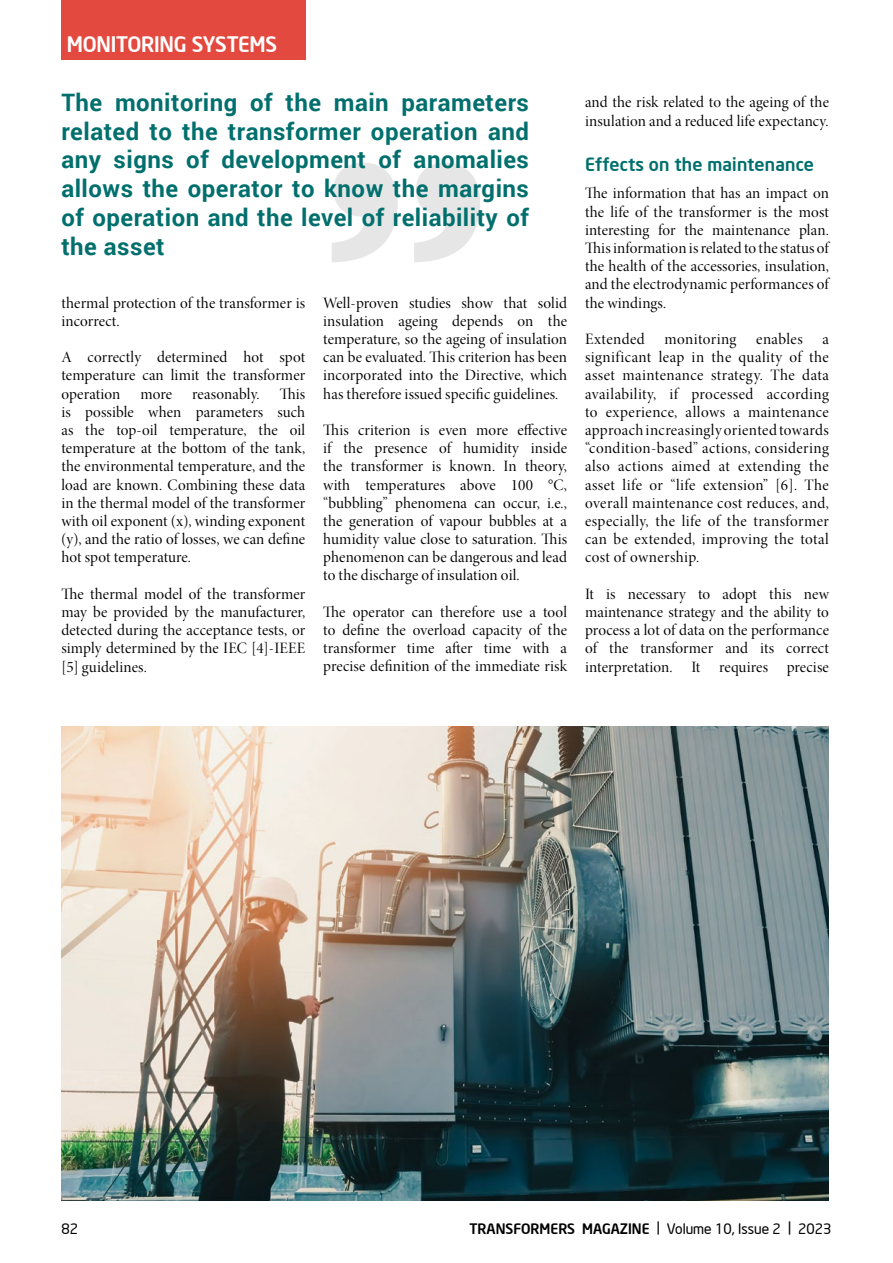
<style>
.page{position:relative;width:893px;height:1263px;background:#fff}
.page>*{position:absolute;margin:0;border:0;box-sizing:border-box;transform-origin:0 0}
.t1{font:700 24px/28.8px "Roboto";letter-spacing:.02em;color:#006f6d;text-align:justify}
.t2{font:500 21px "Neo Sans Intel";letter-spacing:-.01em;color:#fff}
.t3{font:500 18px "Neo Sans Intel";letter-spacing:.01em;color:#006f6d}
.t4{font:15.9px/18.1px "Minion Pro Disp";letter-spacing:.01em;color:#000;text-align:justify}
.t5{font:14.25px "Neo Sans Intel";color:#000}
.s1{font-weight:500}
</style>
<div class="page">
<svg style="left:332px;top:162px;width:148px;height:100px"></svg>
<img style="left:61px;top:726px;width:768px;height:474px">
<div style="left:62px;top:0;width:244px;height:60px;background:#e3493f"></div>
<h2 class="t2" style="left:67px;top:31px;width:212px">MONITORING SYSTEMS</h2>
<h1 class="t1" style="left:61px;top:87px;width:469px">The monitoring of the main parameters related to the transformer operation and any signs of development of anomalies allows the operator to know the margins of operation and the level of reliability of the asset</h1>
<p class="t4" style="left:61px;top:294px;width:245px">thermal protection of the transformer is incorrect.</p>
<p class="t4" style="left:61px;top:348px;width:245px">A correctly determined hot spot temperature can limit the transformer operation</p>
<p class="t4" style="left:61px;top:385px;width:245px;text-indent:218px">This is possible when parameters such as the top-oil temperature, the oil temperature at the bottom of the tank, the environmental temperature, and the load are known. Combining these data in the thermal model of the transformer with oil exponent (x), winding exponent (y), and the ratio of losses, we can define hot spot temperature.</p>
<p class="t4" style="left:61px;top:585px;width:245px">The thermal model of the transformer may be provided by the manufacturer, detected during the acceptance tests, or simply determined by the IEC [4]-IEEE [5] guidelines.</p>
<p class="t4" style="left:140px;top:385px;width:33px">more</p>
<p class="t4" style="left:192px;top:385px;width:69px">reasonably.</p>
<p class="t4" style="left:323px;top:294px;width:245px">Well-proven studies show that solid insulation ageing depends on the temperature, so the ageing of insulation can be evaluated. This criterion has been incorporated into the Directive, which has therefore issued specific guidelines.</p>
<p class="t4" style="left:323px;top:421px;width:245px">This criterion is even more effective if the presence of humidity inside the transformer is known. In theory, with temperatures above 100 °C, “bubbling” phenomena can occur, i.e., the generation of vapour bubbles at a humidity value close to saturation. This phenomenon can be dangerous and lead to the discharge of insulation oil.</p>
<p class="t4" style="left:323px;top:603px;width:245px">The operator can therefore use a tool to define the overload capacity of the transformer time after time with a precise definition of the immediate risk</p>
<p class="t4" style="left:585px;top:93px;width:245px">and the risk related to the ageing of the insulation and a reduced life expectancy.</p>
<p class="t3" style="left:585px;top:153px;width:230px">Effects on the maintenance</p>
<p class="t4" style="left:585px;top:185px;width:245px">The information that has an impact on the life of the transformer is the most interesting for the maintenance plan.<br>This information is related to the status of the health of the accessories, insulation, and the electrodynamic performances of the windings.</p>
<p class="t4" style="left:585px;top:330px;width:245px">Extended monitoring enables a significant leap in the quality of the asset maintenance strategy. The data availability, if processed according to experience, allows a maintenance approach increasingly oriented towards “condition-based” actions, considering also actions aimed at extending the asset life or “life extension” [6]. The overall maintenance cost reduces, and, especially, the life of the transformer can be extended, improving the total cost of ownership.</p>
<p class="t4" style="left:585px;top:585px;width:245px">It is necessary to adopt this new maintenance strategy and the ability to process a lot of data on the performance of the transformer and its correct interpretation. It requires precise</p>
<p class="t5" style="left:61px;top:1220px;width:18px">82</p>
<p class="t5" style="left:469px;top:1220px;width:363px"><span class="s1">TRANSFORMERS MAGAZINE</span> | Volume 10, Issue 2 | 2023</p>
</div>
